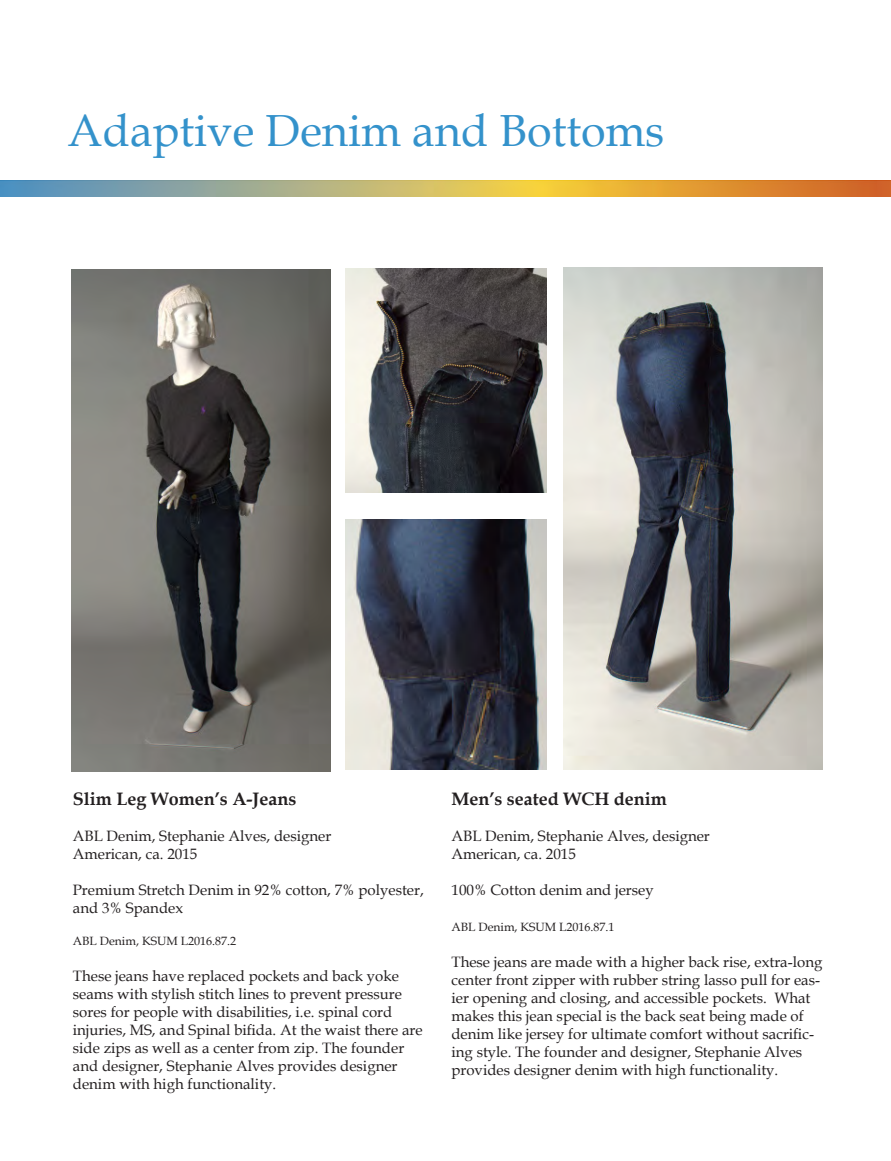
<style>
.page{position:relative;width:891px;height:1161px;background:#fff}
.page>*{position:absolute;margin:0;border:0;box-sizing:border-box;transform-origin:0 0}
.t1{font:45px "Book Antiqua";color:#3492cb}
.t2{font:700 18px "Book Antiqua";color:#231f20}
.t3{font:15px/18px "Book Antiqua";color:#231f20}
.t4{font:12px "Book Antiqua";color:#231f20}
</style>
<div class="page">
<img style="left:0;top:180px;width:891px;height:16px">
<img style="left:72px;top:269px;width:258px;height:502px">
<img style="left:564px;top:268px;width:258px;height:502px">
<img style="left:345px;top:268px;width:201px;height:225px">
<img style="left:345px;top:519px;width:201px;height:251px">
<p class="t1" style="left:68px;top:99px;width:598px">Adaptive Denim and Bottoms</p>
<p class="t2" style="left:73px;top:787px;width:225px">Slim Leg Women’s A-Jeans</p>
<p class="t3" style="left:73px;top:827px;width:260px">ABL Denim, Stephanie Alves, designer</p>
<p class="t3" style="left:73px;top:845px;width:126px">American, ca. 2015</p>
<p class="t3" style="left:73px;top:881px;width:352px">Premium Stretch Denim in 92% cotton, 7% polyester, and 3% Spandex</p>
<p class="t4" style="left:73px;top:933px;width:165px">ABL Denim, KSUM L2016.87.2</p>
<p class="t3" style="left:73px;top:967px;width:351px">These jeans have replaced pockets and back yoke seams with stylish stitch lines to prevent pressure sores for people with disabilities, i.e. spinal cord injuries, MS, and Spinal bifida. At the waist there are side zips as well as a center from zip. The founder and designer, Stephanie Alves provides designer denim with high functionality.</p>
<p class="t2" style="left:452px;top:787px;width:217px">Men’s seated WCH denim</p>
<p class="t3" style="left:452px;top:827px;width:260px">ABL Denim, Stephanie Alves, designer</p>
<p class="t3" style="left:452px;top:845px;width:126px">American, ca. 2015</p>
<p class="t3" style="left:452px;top:881px;width:204px">100% Cotton denim and jersey</p>
<p class="t4" style="left:452px;top:919px;width:165px">ABL Denim, KSUM L2016.87.1</p>
<p class="t3" style="left:452px;top:953px;width:372px">These jeans are made with a higher back rise, extra-long center front zipper with rubber string lasso pull for eas&shy;ier opening and closing, and accessible pockets. What makes this jean special is the back seat being made of denim like jersey for ultimate comfort without sacrific&shy;ing style. The founder and designer, Stephanie Alves provides designer denim with high functionality.</p>
</div>
